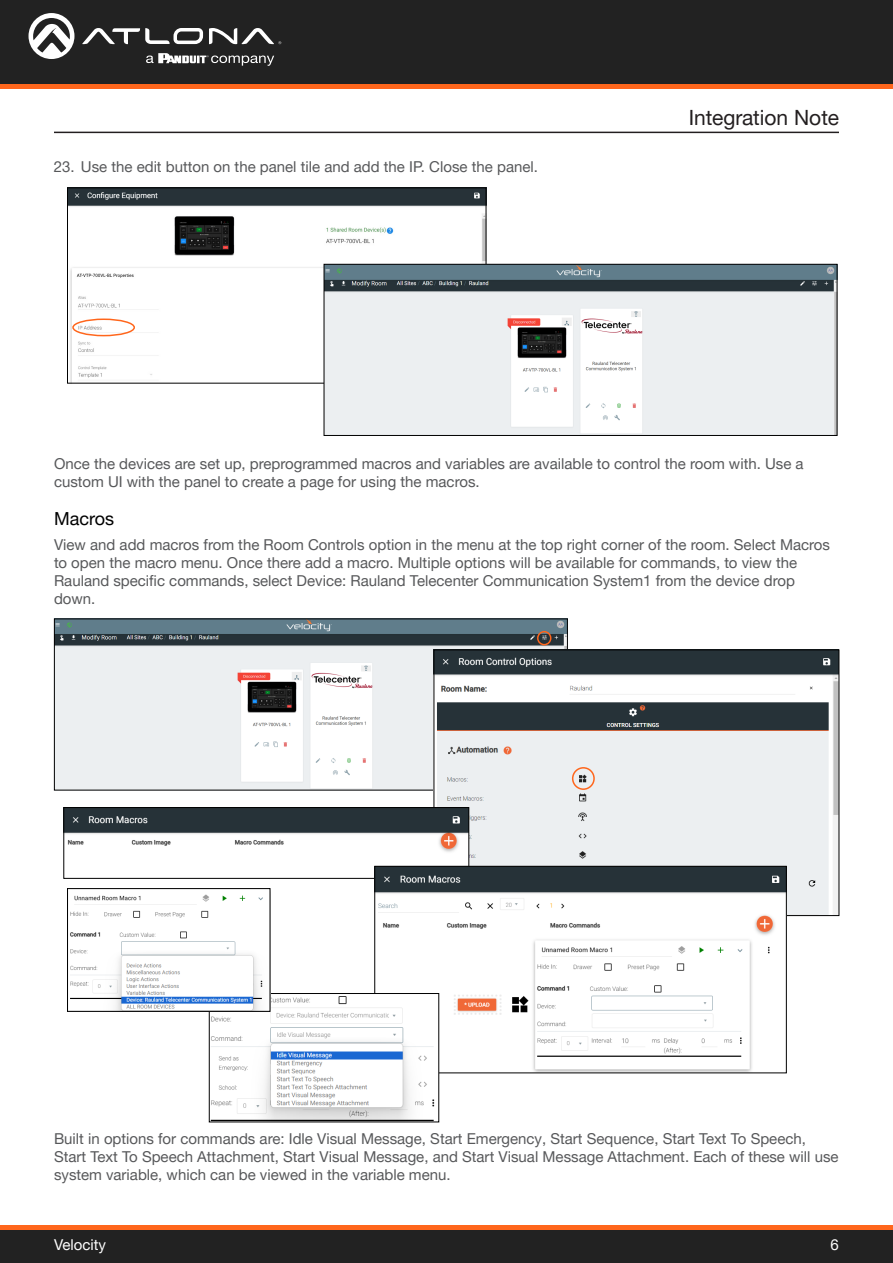
<style>
.page{position:relative;width:893px;height:1263px;background:#fff}
.page>*{position:absolute;margin:0;border:0;box-sizing:border-box;transform-origin:0 0}
.Non_TOC_Section_Head{font:21px "Helvetica Neue LTW1 G";color:#231f20}
.Secondary_Subsection{font:18px "Helvetica Neue LTW1 G";color:#000}
.General_Text{font:15px/18px "Helvetica Neue LTW1 G";color:#57585a}
.t1{font:15px "Helvetica Neue LTW1 G";color:#fff}
</style>
<div class="page">
<div style="left:0;top:1227px;width:893px;height:36px;background:#222"></div>
<div style="left:0;top:0;width:893px;height:84px;background:#222"></div>
<svg style="left:82px;top:28px;width:121px;height:16px"></svg>
<svg style="left:209px;top:28px;width:72px;height:16px"></svg>
<svg style="left:29px;top:13px;width:45px;height:46px"></svg>
<svg style="left:146px;top:53px;width:128px;height:13px"></svg>
<hr style="left:0;top:84px;width:893px;height:4px;background:#ff661c">
<hr style="left:0;top:1225px;width:893px;height:4px;background:#ff661c">
<hr style="left:54px;top:132px;width:785px;height:1px;background:#231f20">
<img style="left:69px;top:189px;width:415px;height:192px">
<div style="left:67px;top:187px;width:419px;height:196px;border:1px solid #000"></div>
<div style="left:72px;top:318px;width:63px;height:18px;border:2px solid #ff661c;border-radius:50%"></div>
<img style="left:326px;top:266px;width:509px;height:168px">
<div style="left:324px;top:264px;width:513px;height:172px;border:1px solid #000"></div>
<img style="left:56px;top:620px;width:510px;height:168px">
<div style="left:54px;top:618px;width:514px;height:172px;border:1px solid #000"></div>
<div style="left:537px;top:631px;width:14px;height:14px;border:2px solid #ff661c;border-radius:50%"></div>
<img style="left:436px;top:651px;width:401px;height:263px">
<div style="left:572px;top:767px;width:23px;height:23px;border:2px solid #ff661c;border-radius:50%"></div>
<img style="left:65px;top:809px;width:402px;height:57px">
<div style="left:63px;top:807px;width:406px;height:72px;border:1px solid #000"></div>
<img style="left:376px;top:868px;width:409px;height:203px">
<div style="left:374px;top:866px;width:413px;height:207px;border:1px solid #000"></div>
<img style="left:211px;top:995px;width:226px;height:125px">
<div style="left:209px;top:993px;width:230px;height:129px;border:1px solid #000"></div>
<img style="left:70px;top:894px;width:198px;height:116px">
<div style="left:67px;top:888px;width:203px;height:124px;border:1px solid #000"></div>
<p class="General_Text" style="left:54px;top:157px;width:486px">23. Use the edit button on the panel tile and add the IP. Close the panel.</p>
<p class="Non_TOC_Section_Head" style="left:689px;top:104px;width:152px">Integration Note</p>
<p class="General_Text" style="left:54px;top:454px;width:751px">Once the devices are set up, preprogrammed macros and variables are available to control the room with. Use a custom UI with the panel to create a page for using the macros.</p>
<p class="Secondary_Subsection" style="left:54px;top:507px;width:62px">Macros</p>
<p class="General_Text" style="left:54px;top:535px;width:777px">View and add macros from the Room Controls option in the menu at the top right corner of the room. Select Macros to open the macro menu. Once there add a macro. Multiple options will be available for commands, to view the Rauland specific commands, select Device: Rauland Telecenter Communication System1 from the device drop down.</p>
<p class="General_Text" style="left:54px;top:1129px;width:786px">Built in options for commands are: Idle Visual Message, Start Emergency, Start Sequence, Start Text To Speech,<br>Start Text To Speech Attachment, Start Visual Message, and Start Visual Message Attachment. Each of these will use system variable, which can be viewed in the variable menu.</p>
<p class="t1" style="left:54px;top:1235px;width:54px">Velocity</p>
<p class="t1" style="left:831px;top:1235px;width:10px">6</p>
</div>
